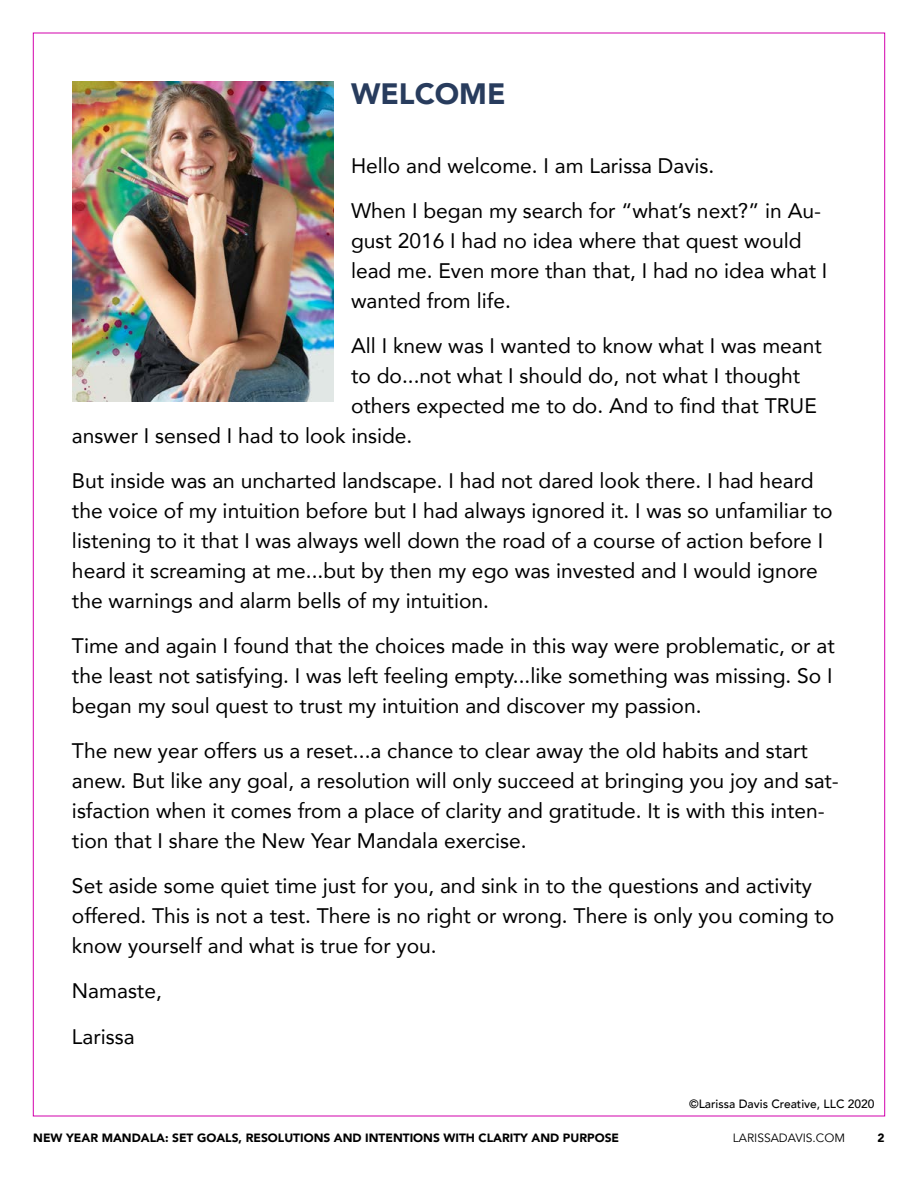
<style>
.page{position:relative;width:918px;height:1188px;background:#fff}
.page>*{position:absolute;margin:0;border:0;box-sizing:border-box;transform-origin:0 0}
.t1{font:900 29.4px "Avenir";color:#283c5d}
.t2{font:21px/30px "Avenir";color:#000}
.t3{font:900 12px "Avenir";color:#000}
.t4{font:500 12px "Avenir";color:#000}
.t5{font:12px "Avenir";color:#000}
</style>
<div class="page">
<img style="left:72px;top:81px;width:261px;height:320px">
<h1 class="t1" style="left:351px;top:68px;width:156px">WELCOME</h1>
<p class="t2" style="left:351px;top:142px;width:472px;line-height:45px">Hello and welcome. I am Larissa Davis.<br>When I began my search for “what’s next?” in Au-</p>
<p class="t2" style="left:351px;top:225px;width:478px">gust 2016 I had no idea where that quest would lead me. Even more than that, I had no idea what I wanted from life.</p>
<p class="t2" style="left:351px;top:330px;width:472px">All I knew was I wanted to know what I was meant</p>
<p class="t2" style="left:351px;top:360px;width:451px">to do...not what I should do, not what I thought</p>
<p class="t2" style="left:351px;top:390px;width:467px">others expected me to do. And to find that TRUE</p>
<p class="t2" style="left:72px;top:420px;width:342px">answer I sensed I had to look inside.</p>
<p class="t2" style="left:72px;top:465px;width:762px">But inside was an uncharted landscape. I had not dared look there. I had heard the voice of my intuition before but I had always ignored it. I was so unfamiliar to listening to it that I was always well down the road of a course of action before I heard it screaming at me...but by then my ego was invested and I would ignore the warnings and alarm bells of my intuition.</p>
<p class="t2" style="left:72px;top:630px;width:764px;text-align:justify">Time and again I found that the choices made in this way were problematic, or at the least not satisfying. I was left feeling empty...like something was missing. So I began my soul quest to trust my intuition and discover my passion.</p>
<p class="t2" style="left:72px;top:735px;width:768px">The new year offers us a reset...a chance to clear away the old habits and start anew. But like any goal, a resolution will only succeed at bringing you joy and sat&shy;isfaction when it comes from a place of clarity and gratitude. It is with this inten&shy;tion that I share the New Year Mandala exercise.</p>
<p class="t2" style="left:72px;top:870px;width:764px">Set aside some quiet time just for you, and sink in to the questions and activity offered. This is not a test. There is no right or wrong. There is only you coming to know yourself and what is true for you.</p>
<p class="t2" style="left:72px;top:975px;width:91px">Namaste,</p>
<p class="t2" style="left:72px;top:1021px;width:64px">Larissa</p>
<p class="t4" style="left:689px;top:1093px;width:187px">©Larissa Davis Creative, LLC 2020</p>
<p class="t3" style="left:33px;top:1127px;width:587px">NEW YEAR MANDALA: SET GOALS, RESOLUTIONS AND INTENTIONS WITH CLARITY AND PURPOSE</p>
<p class="t5" style="left:733px;top:1130px;width:114px">LARISSADAVIS.COM</p>
<p class="t3" style="left:878px;top:1127px;width:9px">2</p>
</div>
